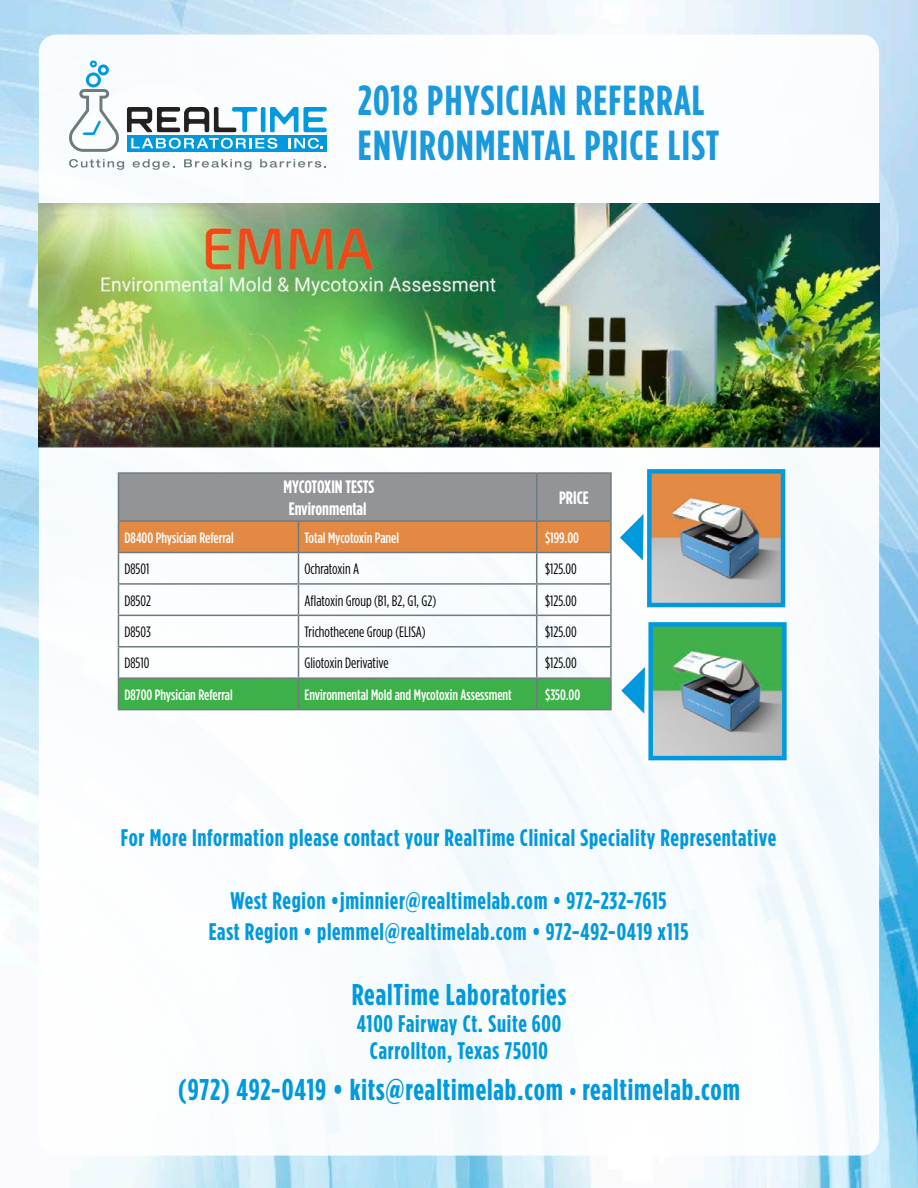
<style>
.page{position:relative;width:918px;height:1188px;background:#fff}
.page>*{position:absolute;margin:0;border:0;box-sizing:border-box;transform-origin:0 0}
.t1{font:700 42px/45px "Gotham Condensed";letter-spacing:.03em;color:#1a99dc}
.t2{font:700 30px "Gotham Condensed";letter-spacing:.03em;color:#09d}
.t3{font:700 24px "Gotham Condensed";letter-spacing:.03em;color:#09d}
.t4{font:700 18px "Gotham Condensed";color:#fff}
.t5{font:15px "Gotham Condensed";color:#000}
.t6{font:500 15px "Gotham Condensed";color:#fff}
.s1{font-size:24px}
</style>
<div class="page">
<img style="left:0;top:0;width:918px;height:1188px">
<div style="left:39px;top:35px;width:840px;height:1121px;background:#fff;border-radius:18px"></div>
<svg style="left:620px;top:514px;width:24px;height:47px"></svg>
<svg style="left:127px;top:107px;width:130px;height:25px"></svg>
<hr style="left:261px;top:107px;width:4px;height:25px;background:#09d;border-radius:2px">
<svg style="left:270px;top:107px;width:57px;height:25px"></svg>
<div style="left:127px;top:135px;width:200px;height:17px;background:#09d"></div>
<svg style="left:131px;top:138px;width:146px;height:11px"></svg>
<svg style="left:288px;top:138px;width:34px;height:11px"></svg>
<svg style="left:68px;top:60px;width:51px;height:92px"></svg>
<svg style="left:69px;top:159px;width:55px;height:11px"></svg>
<svg style="left:133px;top:159px;width:42px;height:11px"></svg>
<svg style="left:184px;top:159px;width:67px;height:11px"></svg>
<svg style="left:260px;top:159px;width:66px;height:9px"></svg>
<svg style="left:119px;top:474px;width:491px;height:78px;background:#b18f76"></svg>
<hr style="left:118px;top:472px;width:180px;height:2px;background:#6e7b7c">
<hr style="left:118px;top:474px;width:1px;height:46px;background:#6e7b7c">
<hr style="left:298px;top:472px;width:239px;height:2px;background:#6e7b7c">
<hr style="left:537px;top:472px;width:75px;height:2px;background:#6e7b7c">
<hr style="left:536px;top:474px;width:1px;height:46px;background:#6e7b7c">
<hr style="left:610px;top:474px;width:2px;height:46px;background:#6e7b7c">
<hr style="left:118px;top:520px;width:180px;height:2px;background:#6e7b7c">
<hr style="left:118px;top:522px;width:1px;height:30px;background:#6e7b7c">
<hr style="left:298px;top:520px;width:239px;height:2px;background:#6e7b7c">
<hr style="left:298px;top:522px;width:1px;height:30px;background:#6e7b7c">
<hr style="left:537px;top:520px;width:75px;height:2px;background:#6e7b7c">
<hr style="left:536px;top:522px;width:1px;height:30px;background:#6e7b7c">
<hr style="left:610px;top:522px;width:2px;height:30px;background:#6e7b7c">
<hr style="left:118px;top:552px;width:180px;height:1px;background:#6e7b7c">
<hr style="left:118px;top:553px;width:1px;height:30px;background:#6e7b7c">
<hr style="left:298px;top:552px;width:239px;height:1px;background:#6e7b7c">
<hr style="left:298px;top:553px;width:1px;height:30px;background:#6e7b7c">
<hr style="left:537px;top:552px;width:75px;height:1px;background:#6e7b7c">
<hr style="left:536px;top:553px;width:1px;height:30px;background:#6e7b7c">
<hr style="left:610px;top:553px;width:2px;height:30px;background:#6e7b7c">
<hr style="left:118px;top:583px;width:180px;height:2px;background:#6e7b7c">
<hr style="left:118px;top:585px;width:1px;height:30px;background:#6e7b7c">
<hr style="left:298px;top:583px;width:239px;height:2px;background:#6e7b7c">
<hr style="left:298px;top:585px;width:1px;height:30px;background:#6e7b7c">
<hr style="left:537px;top:583px;width:75px;height:2px;background:#6e7b7c">
<hr style="left:536px;top:585px;width:1px;height:30px;background:#6e7b7c">
<hr style="left:610px;top:585px;width:2px;height:30px;background:#6e7b7c">
<hr style="left:118px;top:615px;width:180px;height:1px;background:#6e7b7c">
<hr style="left:118px;top:616px;width:1px;height:30px;background:#6e7b7c">
<hr style="left:298px;top:615px;width:239px;height:1px;background:#6e7b7c">
<hr style="left:298px;top:616px;width:1px;height:30px;background:#6e7b7c">
<hr style="left:537px;top:615px;width:75px;height:1px;background:#6e7b7c">
<hr style="left:536px;top:616px;width:1px;height:30px;background:#6e7b7c">
<hr style="left:610px;top:616px;width:2px;height:30px;background:#6e7b7c">
<hr style="left:118px;top:646px;width:180px;height:2px;background:#6e7b7c">
<hr style="left:298px;top:646px;width:239px;height:2px;background:#6e7b7c">
<hr style="left:537px;top:646px;width:75px;height:2px;background:#6e7b7c">
<svg style="left:118px;top:648px;width:492px;height:61px"></svg>
<hr style="left:610px;top:648px;width:2px;height:29px;background:#6e7b7c">
<hr style="left:298px;top:679px;width:1px;height:30px;background:#6e7b7c">
<hr style="left:536px;top:679px;width:1px;height:30px;background:#6e7b7c">
<hr style="left:118px;top:677px;width:180px;height:2px;background:#6e7b7c">
<hr style="left:118px;top:679px;width:1px;height:30px;background:#6e7b7c">
<hr style="left:298px;top:677px;width:239px;height:2px;background:#6e7b7c">
<hr style="left:537px;top:677px;width:75px;height:2px;background:#6e7b7c">
<hr style="left:610px;top:679px;width:2px;height:30px;background:#6e7b7c">
<hr style="left:118px;top:709px;width:180px;height:1px;background:#6e7b7c">
<hr style="left:298px;top:709px;width:239px;height:1px;background:#6e7b7c">
<hr style="left:537px;top:709px;width:75px;height:1px;background:#6e7b7c">
<img style="left:652px;top:474px;width:128px;height:128px">
<div style="left:647px;top:469px;width:138px;height:138px;border:4px solid #09d"></div>
<svg style="left:621px;top:667px;width:24px;height:47px"></svg>
<img style="left:653px;top:627px;width:129px;height:128px">
<div style="left:648px;top:622px;width:139px;height:138px;border:4px solid #09d"></div>
<img style="left:39px;top:204px;width:840px;height:244px">
<p class="t1" style="left:358px;top:77px;width:363px">2018 PHYSICIAN REFERRAL<br>ENVIRONMENTAL PRICE LIST</p>
<p class="t4" style="left:284px;top:477px;width:92px">MYCOTOXIN TESTS</p>
<p class="t4" style="left:289px;top:498px;width:79px">Environmental</p>
<p class="t4" style="left:559px;top:487px;width:31px">PRICE</p>
<p class="t6" style="left:124px;top:529px;width:111px">D8400 Physician Referral</p>
<p class="t6" style="left:304px;top:529px;width:96px">Total Mycotoxin Panel</p>
<p class="t6" style="left:545px;top:529px;width:35px">$199.00</p>
<p class="t5" style="left:124px;top:560px;width:26px">D8501</p>
<p class="t5" style="left:304px;top:560px;width:56px">Ochratoxin A</p>
<p class="t5" style="left:545px;top:560px;width:33px">$125.00</p>
<p class="t5" style="left:124px;top:592px;width:28px">D8502</p>
<p class="t5" style="left:304px;top:592px;width:133px">Aflatoxin Group (B1, B2, G1, G2)</p>
<p class="t5" style="left:545px;top:592px;width:33px">$125.00</p>
<p class="t5" style="left:124px;top:623px;width:28px">D8503</p>
<p class="t5" style="left:304px;top:623px;width:123px">Trichothecene Group (ELISA)</p>
<p class="t5" style="left:545px;top:623px;width:33px">$125.00</p>
<p class="t5" style="left:124px;top:655px;width:26px">D8510</p>
<p class="t5" style="left:304px;top:655px;width:86px">Gliotoxin Derivative</p>
<p class="t5" style="left:545px;top:655px;width:33px">$125.00</p>
<p class="t6" style="left:124px;top:686px;width:110px">D8700 Physician Referral</p>
<p class="t6" style="left:304px;top:686px;width:209px">Environmental Mold and Mycotoxin Assessment</p>
<p class="t6" style="left:545px;top:686px;width:37px">$350.00</p>
<p class="t3" style="left:121px;top:823px;width:657px">For More Information please contact your RealTime Clinical Speciality Representative</p>
<p class="t3" style="left:230px;top:886px;width:438px">West Region •jminnier@realtimelab.com • 972-232-7615</p>
<p class="t3" style="left:209px;top:918px;width:481px">East Region • plemmel@realtimelab.com • 972-492-0419 x115</p>
<p class="t2" style="left:352px;top:977px;width:216px">RealTime Laboratories</p>
<p class="t3" style="left:357px;top:1010px;width:206px">4100 Fairway Ct. Suite 600</p>
<p class="t3" style="left:370px;top:1037px;width:180px">Carrollton, Texas 75010</p>
<p class="t2" style="left:178px;top:1072px;width:564px">(972) 492-0419 • kits@realtimelab.com <span class="s1">•</span> realtimelab.com</p>
</div>
